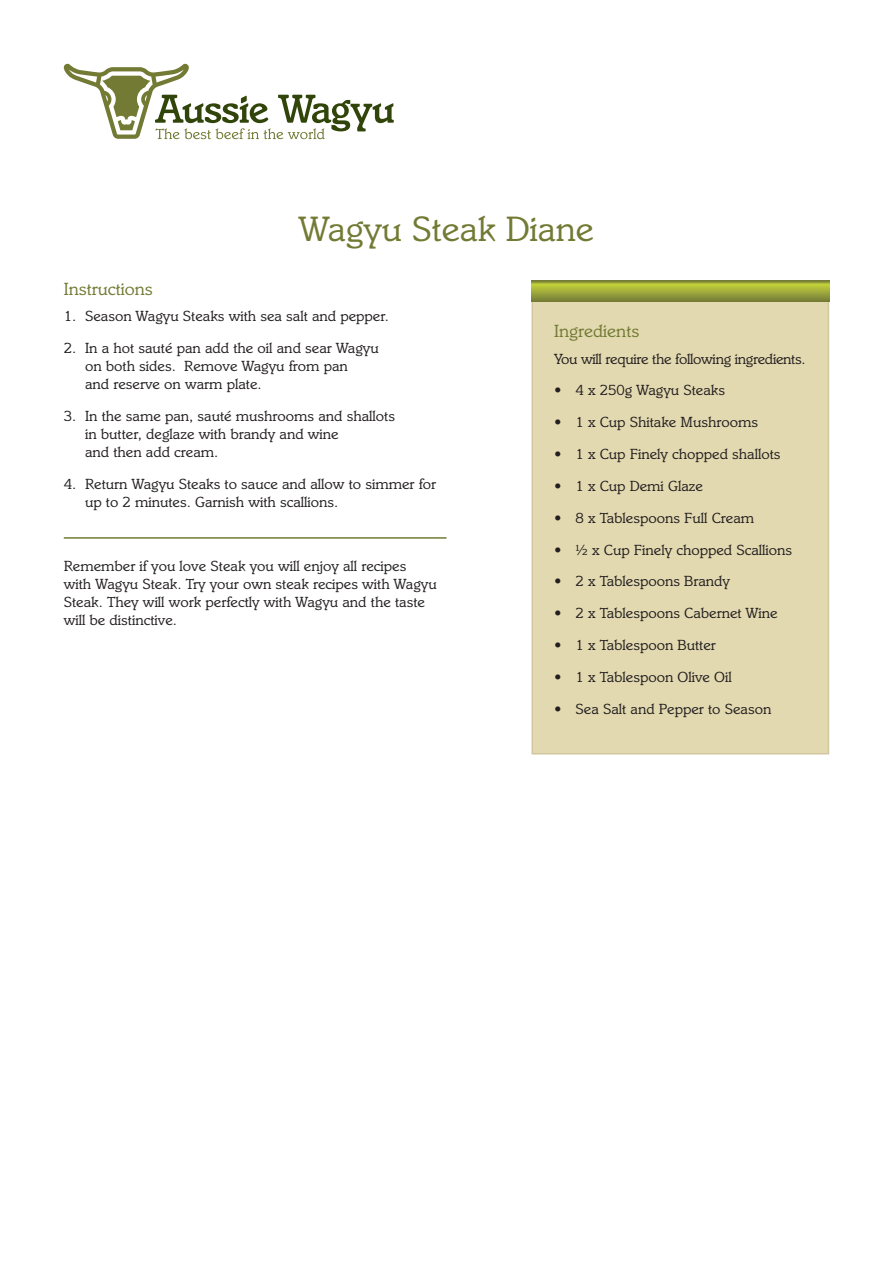
<style>
.page{position:relative;width:893px;height:1263px;background:#fff}
.page>*{position:absolute;margin:0;border:0;box-sizing:border-box;transform-origin:0 0}
.t1{font:36px "Italia";color:#727a34}
.t2{font:18px "Italia";color:#727a34}
.t3{font:15px/18px "Italia";color:#231f20}
.t4{font:15px "Italia";letter-spacing:-.02em;color:#231f20}
</style>
<div class="page">
<svg style="left:64px;top:64px;width:330px;height:75px"></svg>
<hr style="left:64px;top:537px;width:382px;height:2px;background:#727a34">
<div style="left:532px;top:301px;width:296px;height:453px;background:#e3d9b0"></div>
<div style="left:531px;top:300px;width:298px;height:454px;border:2px solid #d1c69e"></div>
<svg style="left:531px;top:281px;width:298px;height:21px"></svg>
<h1 class="t1" style="left:299px;top:208px;width:296px">Wagyu Steak Diane</h1>
<p class="t2" style="left:64px;top:278px;width:91px">Instructions</p>
<p class="t3" style="left:64px;top:307px;width:327px">1. Season Wagyu Steaks with sea salt and pepper.</p>
<p class="t3" style="left:85px;top:339px;width:295px;text-indent:-21px">2. In a hot sauté pan add the oil and sear Wagyu on both sides. Remove Wagyu from pan<br>and reserve on warm plate.</p>
<p class="t3" style="left:85px;top:407px;width:312px;text-indent:-21px">3. In the same pan, sauté mushrooms and shallots in butter, deglaze with brandy and wine<br>and then add cream.</p>
<p class="t3" style="left:85px;top:474px;width:353px;text-indent:-21px">4. Return Wagyu Steaks to sauce and allow to simmer for up to 2 minutes. Garnish with scallions.</p>
<p class="t3" style="left:64px;top:556px;width:374px">Remember if you love Steak you will enjoy all recipes with Wagyu Steak. Try your own steak recipes with Wagyu Steak. They will work perfectly with Wagyu and the taste will be distinctive.</p>
<p class="t2" style="left:554px;top:321px;width:87px">Ingredients</p>
<p class="t4" style="left:554px;top:350px;width:253px">You will require the following ingredients.</p>
<p class="t3" style="left:554px;top:381px;width:172px">• 4 x 250g Wagyu Steaks</p>
<p class="t3" style="left:554px;top:413px;width:205px">• 1 x Cup Shitake Mushrooms</p>
<p class="t3" style="left:554px;top:445px;width:228px">• 1 x Cup Finely chopped shallots</p>
<p class="t3" style="left:554px;top:476px;width:150px">• 1 x Cup Demi Glaze</p>
<p class="t3" style="left:554px;top:508px;width:201px">• 8 x Tablespoons Full Cream</p>
<p class="t3" style="left:554px;top:540px;width:239px">• ½ x Cup Finely chopped Scallions</p>
<p class="t3" style="left:554px;top:572px;width:177px">• 2 x Tablespoons Brandy</p>
<p class="t3" style="left:554px;top:604px;width:225px">• 2 x Tablespoons Cabernet Wine</p>
<p class="t3" style="left:554px;top:636px;width:163px">• 1 x Tablespoon Butter</p>
<p class="t3" style="left:554px;top:667px;width:179px">• 1 x Tablespoon Olive Oil</p>
<p class="t3" style="left:554px;top:699px;width:219px">• Sea Salt and Pepper to Season</p>
</div>
